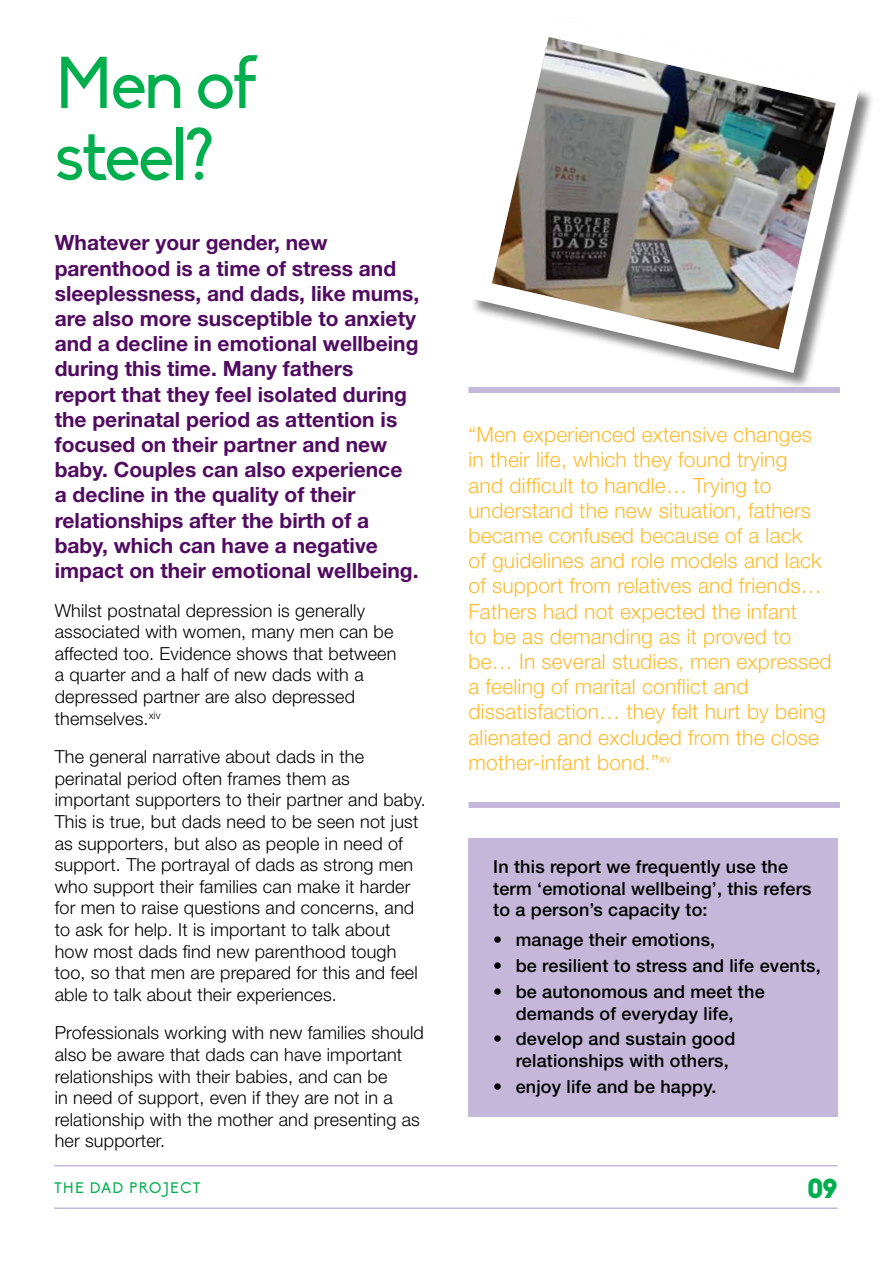
<style>
.page{position:relative;width:893px;height:1263px;background:#fff}
.page>*{position:absolute;margin:0;border:0;box-sizing:border-box;transform-origin:0 0}
.t1{font:72px/72px "Biko";letter-spacing:-.03em;color:#00ae4d}
.t2{font:900 27px "Biko";color:#00ae4d}
.t3{font:300 21px/25.2px "Helvetica Neue";letter-spacing:.01em;color:#fdbb30}
.t4{font:700 21px/25.2px "Helvetica Neue";color:#510b61}
.t5{font:300 18px/21.6px "Helvetica Neue";letter-spacing:.01em;color:#000}
.t6{font:500 18px/21.6px "Helvetica Neue";letter-spacing:.01em;color:#000}
.t7{font:15px "Biko";letter-spacing:.1em;color:#00ae4d}
</style>
<div class="page">
<hr style="left:54px;top:1165px;width:783px;height:1px;background:#c5b7da">
<hr style="left:54px;top:1207px;width:783px;height:2px;background:#c5b7da">
<div style="left:468px;top:387px;width:372px;height:6px;background:#c5b7da"></div>
<div style="left:468px;top:802px;width:372px;height:6px;background:#c5b7da"></div>
<div style="left:468px;top:838px;width:369px;height:278px;background:#c5b7da"></div>
<div style="left:470px;top:15px;width:405px;height:374px;background:#000;opacity:.5"></div>
<img style="left:470px;top:15px;width:401px;height:370px">
<h1 class="t1" style="left:55px;top:49px;width:205px">Men of steel?</h1>
<p class="t4" style="left:55px;top:230px;width:366px">Whatever your gender, new parenthood is a time of stress and sleeplessness, and dads, like mums, are also more susceptible to anxiety and a decline in emotional wellbeing during this time. Many fathers report that they feel isolated during the perinatal period as attention is focused on their partner and new baby. Couples can also experience a decline in the quality of their relationships after the birth of a baby, which can have a negative impact on their emotional wellbeing.</p>
<p class="t5" style="left:55px;top:599px;width:343px">Whilst postnatal depression is generally associated with women, many men can be affected too. Evidence shows that between a quarter and a half of new dads with a depressed partner are also depressed themselves.<sup>xiv</sup></p>
<p class="t5" style="left:55px;top:745px;width:373px">The general narrative about dads in the perinatal period often frames them as important supporters to their partner and baby.<br>This is true, but dads need to be seen not just as supporters, but also as people in need of support. The portrayal of dads as strong men who support their families can make it harder for men to raise questions and concerns, and to ask for help. It is important to talk about how most dads find new parenthood tough too, so that men are prepared for this and feel able to talk about their experiences.</p>
<p class="t5" style="left:55px;top:1022px;width:371px">Professionals working with new families should also be aware that dads can have important relationships with their babies, and can be<br>in need of support, even if they are not in a relationship with the mother and presenting as her supporter.</p>
<p class="t3" style="left:468px;top:422px;width:365px">“Men experienced extensive changes in their life, which they found trying<br>and difficult to handle… Trying to understand the new situation, fathers became confused because of a lack<br>of guidelines and role models and lack of support from relatives and friends… Fathers had not expected the infant<br>to be as demanding as it proved to be… In several studies, men expressed a feeling of marital conflict and dissatisfaction… they felt hurt by being alienated and excluded from the close mother-infant bond.”<sup>xv</sup></p>
<p class="t6" style="left:493px;top:856px;width:320px">In this report we frequently use the term ‘emotional wellbeing’, this refers to a person’s capacity to:</p>
<p class="t6" style="left:493px;top:929px;width:224px">• manage their emotions,</p>
<p class="t6" style="left:493px;top:955px;width:329px">• be resilient to stress and life events,</p>
<p class="t6" style="left:493px;top:981px;width:273px;text-align:center">• be autonomous and meet the demands of everyday life,</p>
<p class="t6" style="left:516px;top:1028px;width:221px;text-indent:-22px">• develop and sustain good relationships with others,</p>
<p class="t6" style="left:493px;top:1075px;width:225px">• enjoy life and be happy.</p>
<p class="t7" style="left:54px;top:1180px;width:148px">THE DAD PROJECT</p>
<h2 class="t2" style="left:807px;top:1172px;width:32px">09</h2>
</div>
